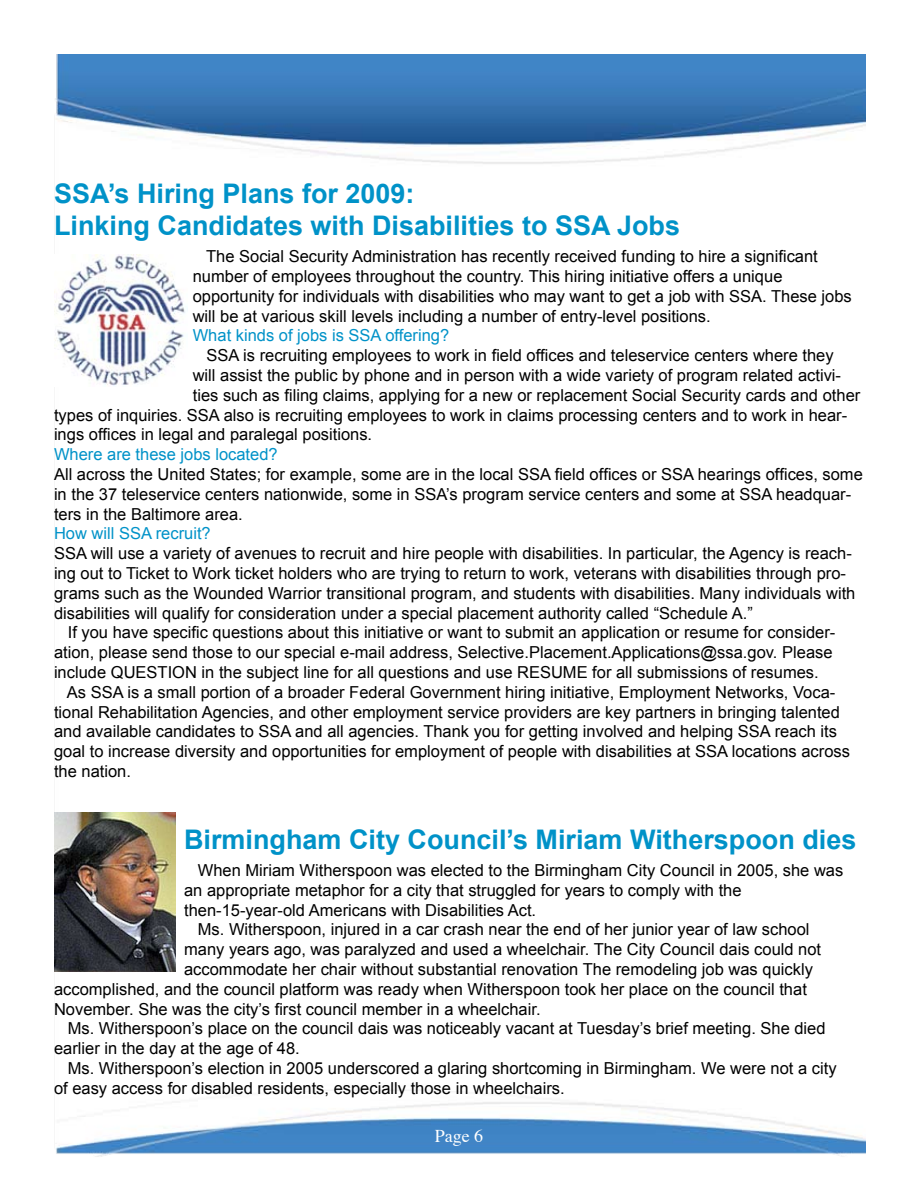
<style>
.page{position:relative;width:918px;height:1188px;background:#fff}
.page>*{position:absolute;margin:0;border:0;box-sizing:border-box;transform-origin:0 0}
.t1{font:700 27px "Arial";color:#0092c8}
.t2{font:18px "Times";color:#fff}
.t3{font:16.5px/19.8px "Arial";color:#000}
.t4{font:16.5px "Arial";color:#0092c8}
</style>
<div class="page">
<img style="left:54px;top:54px;width:812px;height:1103px">
<img style="left:54px;top:813px;width:122px;height:159px">
<img style="left:54px;top:255px;width:133px;height:131px">
<p class="t1" style="left:54px;top:176px;width:362px">SSA’s Hiring Plans for 2009:</p>
<p class="t1" style="left:54px;top:208px;width:628px">Linking Candidates with Disabilities to SSA Jobs</p>
<p class="t3" style="left:206px;top:247px;width:613px">The Social Security Administration has recently received funding to hire a significant</p>
<p class="t3" style="left:193px;top:267px;width:591px">number of employees throughout the country. This hiring initiative offers a unique</p>
<p class="t3" style="left:193px;top:286px;width:661px">opportunity for individuals with disabilities who may want to get a job with SSA. These jobs will be at various skill levels including a number of entry-level positions.</p>
<p class="t4" style="left:193px;top:325px;width:258px">What kinds of jobs is SSA offering?</p>
<p class="t3" style="left:207px;top:346px;width:629px">SSA is recruiting employees to work in field offices and teleservice centers where they</p>
<p class="t3" style="left:193px;top:366px;width:650px">will assist the public by phone and in person with a wide variety of program related activi-</p>
<p class="t3" style="left:193px;top:385px;width:669px">ties such as filing claims, applying for a new or replacement Social Security cards and other</p>
<p class="t3" style="left:54px;top:405px;width:795px">types of inquiries. SSA also is recruiting employees to work in claims processing centers and to work in hear-</p>
<p class="t3" style="left:54px;top:425px;width:320px">ings offices in legal and paralegal positions.</p>
<p class="t4" style="left:54px;top:444px;width:225px">Where are these jobs located?</p>
<p class="t3" style="left:54px;top:465px;width:810px">All across the United States; for example, some are in the local SSA field offices or SSA hearings offices, some in the 37 teleservice centers nationwide, some in SSA’s program service centers and some at SSA headquar&shy;ters in the Baltimore area.</p>
<p class="t4" style="left:54px;top:523px;width:158px">How will SSA recruit?</p>
<p class="t3" style="left:54px;top:544px;width:803px">SSA will use a variety of avenues to recruit and hire people with disabilities. In particular, the Agency is reach&shy;ing out to Ticket to Work ticket holders who are trying to return to work, veterans with disabilities through pro&shy;grams such as the Wounded Warrior transitional program, and students with disabilities. Many individuals with disabilities will qualify for consideration under a special placement authority called “Schedule A.”</p>
<p class="t3" style="left:54px;top:623px;width:783px;text-indent:14px">If you have specific questions about this initiative or want to submit an application or resume for consider&shy;ation, please send those to our special e-mail address, Selective.Placement.Applications@ssa.gov. Please include QUESTION in the subject line for all questions and use RESUME for all submissions of resumes.</p>
<p class="t3" style="left:54px;top:682px;width:798px;text-indent:13px">As SSA is a small portion of a broader Federal Government hiring initiative, Employment Networks, Voca&shy;tional Rehabilitation Agencies, and other employment service providers are key partners in bringing talented and available candidates to SSA and all agencies. Thank you for getting involved and helping SSA reach its goal to increase diversity and opportunities for employment of people with disabilities at SSA locations across the nation.</p>
<p class="t1" style="left:184px;top:822px;width:674px">Birmingham City Council’s Miriam Witherspoon dies</p>
<p class="t3" style="left:184px;top:861px;width:661px;text-indent:14px">When Miriam Witherspoon was elected to the Birmingham City Council in 2005, she was an appropriate metaphor for a city that struggled for years to comply with the</p>
<p class="t3" style="left:184px;top:900px;width:354px">then-15-year-old Americans with Disabilities Act.</p>
<p class="t3" style="left:198px;top:920px;width:613px">Ms. Witherspoon, injured in a car crash near the end of her junior year of law school</p>
<p class="t3" style="left:184px;top:940px;width:639px">many years ago, was paralyzed and used a wheelchair. The City Council dais could not</p>
<p class="t3" style="left:184px;top:960px;width:630px">accommodate her chair without substantial renovation The remodeling job was quickly</p>
<p class="t3" style="left:54px;top:979px;width:754px">accomplished, and the council platform was ready when Witherspoon took her place on the council that</p>
<p class="t3" style="left:54px;top:999px;width:488px">November. She was the city’s first council member in a wheelchair.</p>
<p class="t3" style="left:68px;top:1019px;width:759px">Ms. Witherspoon’s place on the council dais was noticeably vacant at Tuesday’s brief meeting. She died</p>
<p class="t3" style="left:54px;top:1039px;width:247px">earlier in the day at the age of 48.</p>
<p class="t3" style="left:68px;top:1059px;width:770px">Ms. Witherspoon’s election in 2005 underscored a glaring shortcoming in Birmingham. We were not a city</p>
<p class="t3" style="left:54px;top:1078px;width:512px">of easy access for disabled residents, especially those in wheelchairs.</p>
<p class="t2" style="left:435px;top:1119px;width:50px">Page 6</p>
</div>
